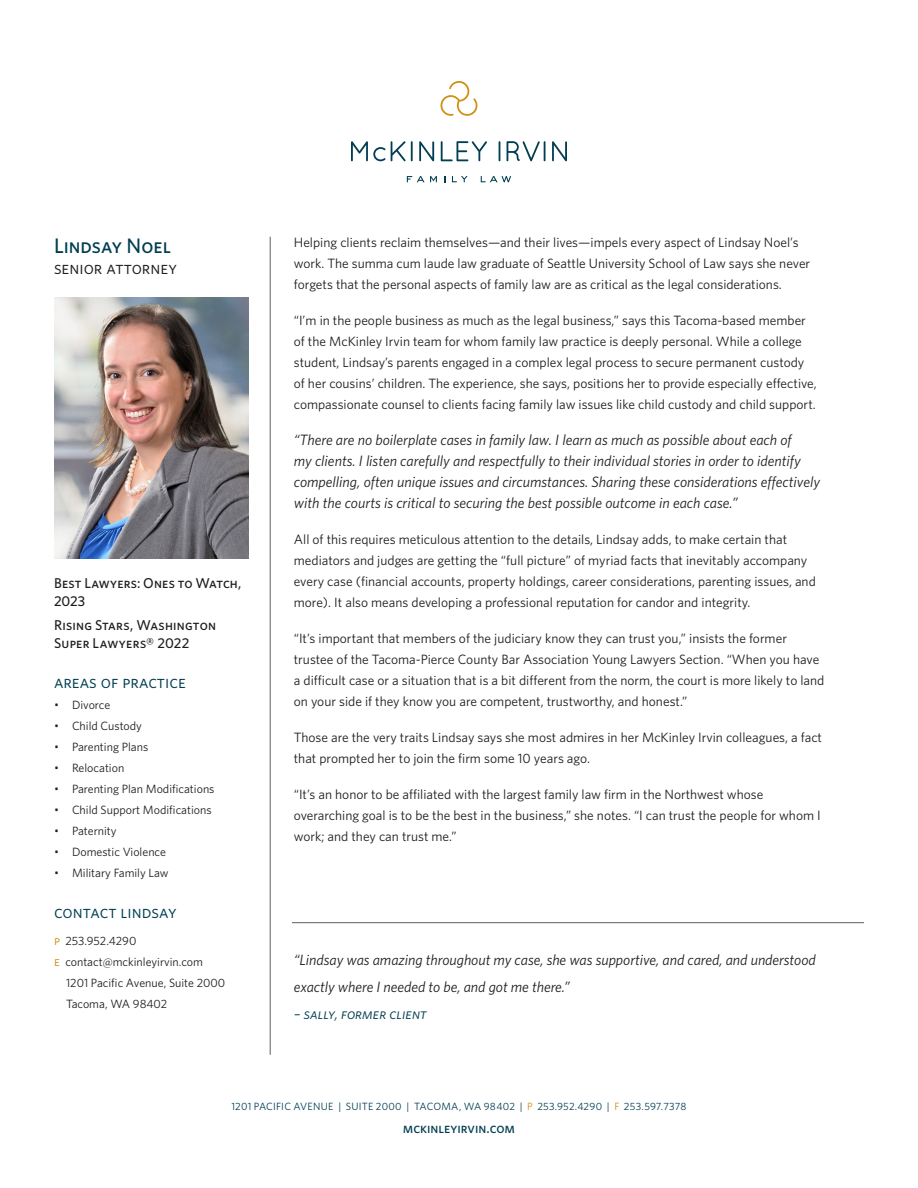
<style>
.page{position:relative;width:918px;height:1188px;background:#fff}
.page>*{position:absolute;margin:0;border:0;box-sizing:border-box;transform-origin:0 0}
.t1{font:500 21px "Whitney";color:#003e52}
.t2{font:18px "Whitney";color:#003e52}
.t3{font:18px "Whitney";color:#201c1d}
.t4{font:italic 15px/21px "Whitney";color:#201c1d}
.t5{font:italic 15px "Whitney";letter-spacing:-.005em;color:#003e52}
.t6{font:500 14.25px/18px "Whitney";letter-spacing:.015em;color:#201c1d}
.t7{font:500 14.25px "Whitney";color:#003e52}
.t8{font:13.5px/21px "Whitney";color:#201c1d}
.t9{font:12px "Whitney";color:#201c1d}
.t10{font:10.5px "Whitney";letter-spacing:.015em;color:#003e52}
.s1{font-weight:300;color:#231f20}
.s2{font-size:13.5px;color:#d09114}
.s3{color:#d09114}
</style>
<div class="page">
<svg style="left:351px;top:141px;width:55px;height:20px"></svg>
<hr style="left:411px;top:141px;width:2px;height:20px;background:#003e52">
<svg style="left:419px;top:141px;width:15px;height:20px"></svg>
<svg style="left:441px;top:141px;width:46px;height:20px"></svg>
<svg style="left:499px;top:141px;width:1px;height:20px"></svg>
<svg style="left:507px;top:141px;width:33px;height:20px"></svg>
<hr style="left:544px;top:141px;width:2px;height:20px;background:#003e52">
<svg style="left:552px;top:141px;width:15px;height:20px"></svg>
<svg style="left:407px;top:176px;width:30px;height:6px"></svg>
<svg style="left:452px;top:176px;width:16px;height:6px"></svg>
<svg style="left:481px;top:176px;width:30px;height:6px"></svg>
<svg style="left:440px;top:81px;width:38px;height:35px"></svg>
<img style="left:54px;top:298px;width:194px;height:261px">
<hr style="left:270px;top:237px;width:1px;height:818px;background:#635c5d">
<hr style="left:292px;top:922px;width:572px;height:1px;background:#635c5d">
<p class="t1" style="left:54px;top:232px;width:119px">Lindsay Noel</p>
<p class="t3" style="left:54px;top:256px;width:124px">senior attorney</p>
<p class="t6" style="left:54px;top:574px;width:189px">Best Lawyers: Ones to Watch,<br>2023</p>
<p class="t6" style="left:54px;top:616px;width:164px">Rising Stars, Washington<br>Super Lawyers® 2022</p>
<p class="t2" style="left:54px;top:670px;width:133px">areas of practice</p>
<p class="t9" style="left:54px;top:697px;width:58px"><span class="s1">•</span> Divorce</p>
<p class="t9" style="left:54px;top:718px;width:90px"><span class="s1">•</span> Child Custody</p>
<p class="t9" style="left:54px;top:739px;width:96px"><span class="s1">•</span> Parenting Plans</p>
<p class="t9" style="left:54px;top:760px;width:72px"><span class="s1">•</span> Relocation</p>
<p class="t9" style="left:54px;top:781px;width:162px"><span class="s1">•</span> Parenting Plan Modifications</p>
<p class="t9" style="left:54px;top:802px;width:159px"><span class="s1">•</span> Child Support Modifications</p>
<p class="t9" style="left:54px;top:823px;width:64px"><span class="s1">•</span> Paternity</p>
<p class="t9" style="left:54px;top:844px;width:113px"><span class="s1">•</span> Domestic Violence</p>
<p class="t9" style="left:54px;top:865px;width:116px"><span class="s1">•</span> Military Family Law</p>
<p class="t2" style="left:54px;top:900px;width:124px">contact lindsay</p>
<p class="t9" style="left:54px;top:933px;width:84px"><span class="s2">p</span> 253.952.4290</p>
<p class="t9" style="left:54px;top:954px;width:150px"><span class="s2">e</span> contact@mckinleyirvin.com</p>
<p class="t9" style="left:66px;top:975px;width:161px">1201 Pacific Avenue, Suite 2000</p>
<p class="t9" style="left:66px;top:996px;width:103px">Tacoma, WA 98402</p>
<p class="t8" style="left:294px;top:232px;width:518px">Helping clients reclaim themselves—and their lives—impels every aspect of Lindsay Noel’s work. The summa cum laude law graduate of Seattle University School of Law says she never forgets that the personal aspects of family law are as critical as the legal considerations.</p>
<p class="t8" style="left:294px;top:310px;width:525px">“I’m in the people business as much as the legal business,” says this Tacoma-based member of the McKinley Irvin team for whom family law practice is deeply personal. While a college student, Lindsay’s parents engaged in a complex legal process to secure permanent custody of her cousins’ children. The experience, she says, positions her to provide especially effective, compassionate counsel to clients facing family law issues like child custody and child support.</p>
<p class="t4" style="left:294px;top:429px;width:528px">“There are no boilerplate cases in family law. I learn as much as possible about each of<br>my clients. I listen carefully and respectfully to their individual stories in order to identify compelling, often unique issues and circumstances. Sharing these considerations effectively with the courts is critical to securing the best possible outcome in each case.”</p>
<p class="t8" style="left:294px;top:529px;width:524px">All of this requires meticulous attention to the details, Lindsay adds, to make certain that mediators and judges are getting the “full picture” of myriad facts that inevitably accompany every case (financial accounts, property holdings, career considerations, parenting issues, and more). It also means developing a professional reputation for candor and integrity.</p>
<p class="t8" style="left:294px;top:628px;width:532px">“It’s important that members of the judiciary know they can trust you,” insists the former trustee of the Tacoma-Pierce County Bar Association Young Lawyers Section. “When you have a difficult case or a situation that is a bit different from the norm, the court is more likely to land on your side if they know you are competent, trustworthy, and honest.”</p>
<p class="t8" style="left:294px;top:727px;width:530px">Those are the very traits Lindsay says she most admires in her McKinley Irvin colleagues, a fact that prompted her to join the firm some 10 years ago.</p>
<p class="t8" style="left:294px;top:784px;width:528px">“It’s an honor to be affiliated with the largest family law firm in the Northwest whose overarching goal is to be the best in the business,” she notes. “I can trust the people for whom I work; and they can trust me.”</p>
<p class="t4" style="left:294px;top:946px;width:523px;line-height:27px">“Lindsay was amazing throughout my case, she was supportive, and cared, and understood exactly where I needed to be, and got me there.”</p>
<p class="t5" style="left:294px;top:1003px;width:134px">– sally, former client</p>
<p class="t10" style="left:231px;top:1100px;width:457px">1201 PACIFIC AVENUE | SUITE 2000 | TACOMA, WA 98402 | <span class="s3">P</span> 253.952.4290 | <span class="s3">F</span> 253.597.7378</p>
<p class="t7" style="left:403px;top:1118px;width:114px">mckinleyirvin.com</p>
</div>
